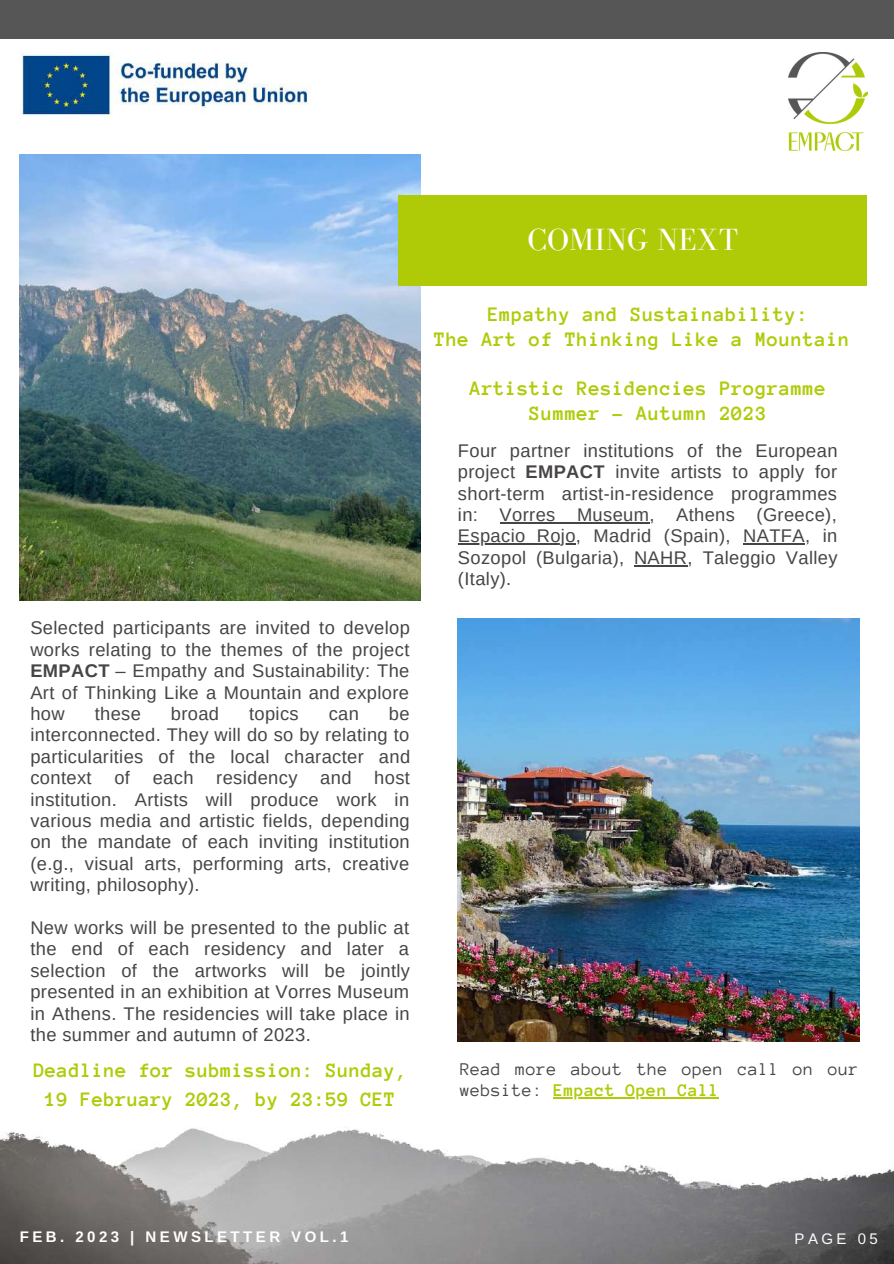
<style>
.page{position:relative;width:894px;height:1264px;background:#fff}
.page>*{position:absolute;margin:0;border:0;box-sizing:border-box;transform-origin:0 0}
.t1{font:31.5px "Bodoni FLF";letter-spacing:.01em;color:#fff}
.t2{font:700 21px/24.8px "Anonymous Pro";letter-spacing:.02em;color:#afcb08;text-align:center}
.t3{font:18.3px/21.5px "Arimo";letter-spacing:.02em;color:#474544;text-align:justify}
.t4{font:18.3px/21.5px "Anonymous Pro";letter-spacing:.02em;color:#474544}
.t5{font:700 15px "Libra Sans";letter-spacing:.23em;color:#fff}
.t6{font:15px "Libra Sans";letter-spacing:.23em;color:#fcfefe}
.s1{font-weight:700}
.s2{font-weight:700;color:#afcb08}
</style>
<div class="page">
<div style="left:0;top:0;width:893px;height:38px;background:#565656"></div>
<img style="left:0;top:903px;width:893px;height:360px">
<img style="left:788px;top:52px;width:79px;height:98px">
<img style="left:20px;top:52px;width:290px;height:64px">
<img style="left:20px;top:154px;width:401px;height:446px">
<div style="left:398px;top:195px;width:468px;height:90px;background:#afcb08"></div>
<img style="left:458px;top:618px;width:400px;height:423px">
<hr style="left:499px;top:522px;width:150px;height:1px;background:#474544">
<hr style="left:458px;top:543px;width:117px;height:1px;background:#474544">
<hr style="left:743px;top:543px;width:61px;height:1px;background:#474544">
<hr style="left:633px;top:565px;width:54px;height:1px;background:#474544">
<hr style="left:553px;top:1097px;width:166px;height:1px;background:#afcb08">
<h1 class="t1" style="left:527px;top:222px;width:212px">COMING NEXT</h1>
<p class="t2" style="left:434px;top:302px;width:417px">Empathy and Sustainability:<br>The Art of Thinking Like a Mountain</p>
<p class="t2" style="left:469px;top:376px;width:358px">Artistic Residencies Programme<br>Summer - Autumn 2023</p>
<p class="t3" style="left:458px;top:440px;width:381px">Four partner institutions of the European project <span class="s1">EMPACT</span> invite artists to apply for short-term artist-in-residence programmes in: Vorres Museum, Athens (Greece), Espacio Rojo, Madrid (Spain), NATFA, in Sozopol (Bulgaria), NAHR, Taleggio Valley (Italy).</p>
<p class="t3" style="left:30px;top:617px;width:381px">Selected participants are invited to develop works relating to the themes of the project <span class="s1">EMPACT</span> – Empathy and Sustainability: The Art of Thinking Like a Mountain and explore how</p>
<p class="t3" style="left:30px;top:703px;width:381px;text-indent:358px">be interconnected. They will do so by relating to particularities of the local character and context of each residency and host institution. Artists will produce work in various media and artistic fields, depending on the mandate of each inviting institution (e.g., visual arts, performing arts, creative writing, philosophy).</p>
<p class="t3" style="left:30px;top:916px;width:381px">New works will be presented to the public at the end of each residency and later a selection of the artworks will be jointly presented in an exhibition at Vorres Museum in Athens. The residencies will take place in the summer and autumn of 2023.</p>
<p class="t2" style="left:34px;top:1055px;width:375px;line-height:29.2px">Deadline for submission: Sunday,<br>19 February 2023, by 23:59 CET</p>
<p class="t4" style="left:460px;top:1058px;width:400px">Read more about the open call on our website: <span class="s2">Empact Open Call</span></p>
<p class="t3" style="left:95px;top:703px;width:48px">these</p>
<p class="t3" style="left:171px;top:703px;width:50px">broad</p>
<p class="t3" style="left:249px;top:703px;width:51px">topics</p>
<p class="t3" style="left:328px;top:703px;width:32px">can</p>
<p class="t5" style="left:20px;top:1228px;width:330px">FEB. 2023 | NEWSLETTER VOL.1</p>
<p class="t6" style="left:794px;top:1229px;width:85px">PAGE 05</p>
</div>
